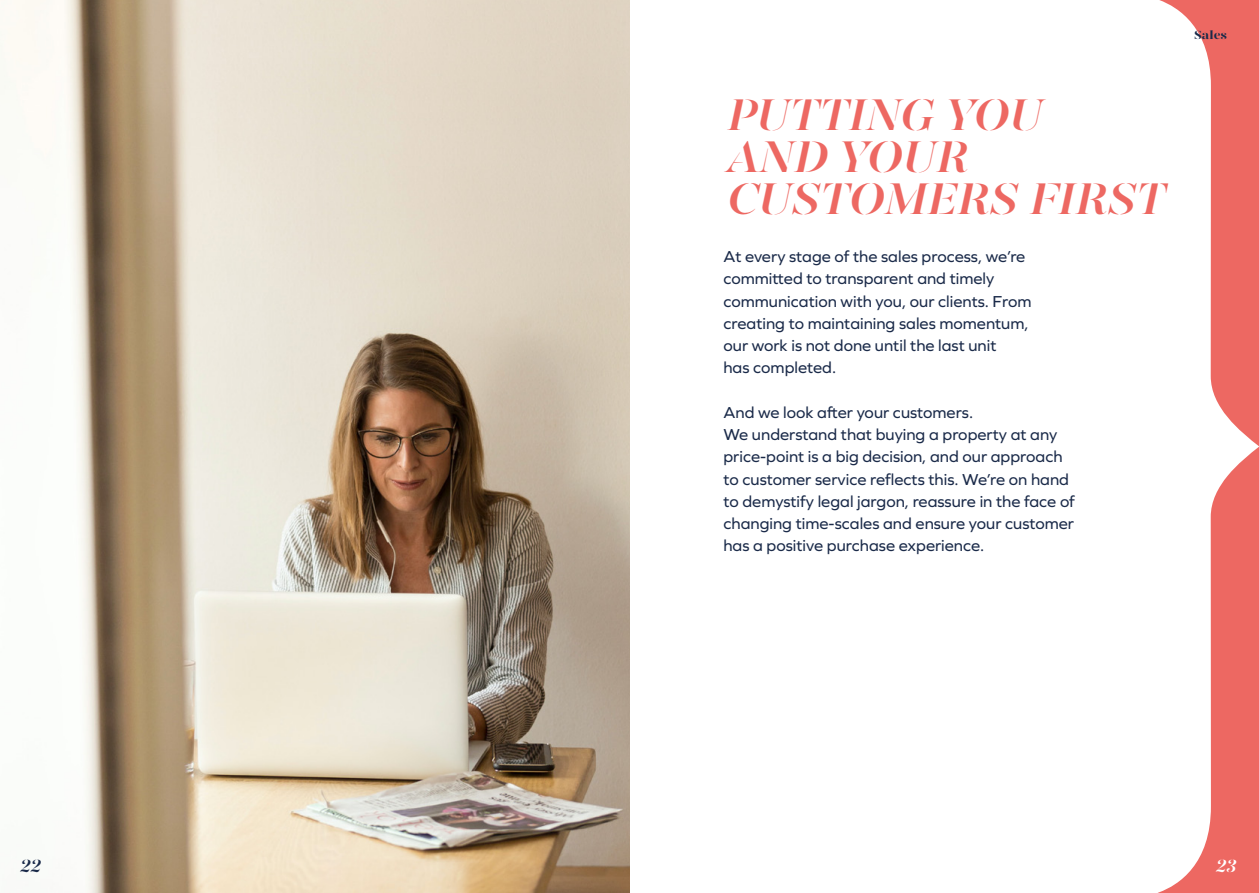
<style>
.page{position:relative;width:1259px;height:893px;background:#fff}
.page>*{position:absolute;margin:0;border:0;box-sizing:border-box;transform-origin:0 0}
.t1{font:italic 700 45px/41.7px "Gabriela Stencil";color:#ed6862}
.t2{font:italic 700 18px "Gabriela Stencil";color:#1a2a49}
.t3{font:italic 700 18px "Gabriela Stencil";color:#fff}
.t4{font:16.5px/22.2px "Graphie";color:#1a2a49}
.t5{font:900 12.15px "Gabriela Stencil";color:#1a2a49}
</style>
<div class="page">
<img style="left:0;top:0;width:629px;height:893px">
<svg style="left:1158px;top:0;width:101px;height:893px"></svg>
<h1 class="t1" style="left:725px;top:94px;width:440px">PUTTING YOU<br>AND YOUR<br>CUSTOMERS FIRST</h1>
<p class="t4" style="left:723px;top:245px;width:309px">At every stage of the sales process, we’re committed to transparent and timely communication with you, our clients. From creating to maintaining sales momentum, our work is not done until the last unit<br>has completed.</p>
<p class="t4" style="left:723px;top:401px;width:353px">And we look after your customers.<br>We understand that buying a property at any price-point is a big decision, and our approach to customer service reflects this. We’re on hand to demystify legal jargon, reassure in the face of changing time-scales and ensure your customer has a positive purchase experience.</p>
<p class="t5" style="left:1194px;top:27px;width:34px">Sales</p>
<p class="t2" style="left:20px;top:854px;width:22px">22</p>
<p class="t3" style="left:1215px;top:854px;width:22px">23</p>
</div>
